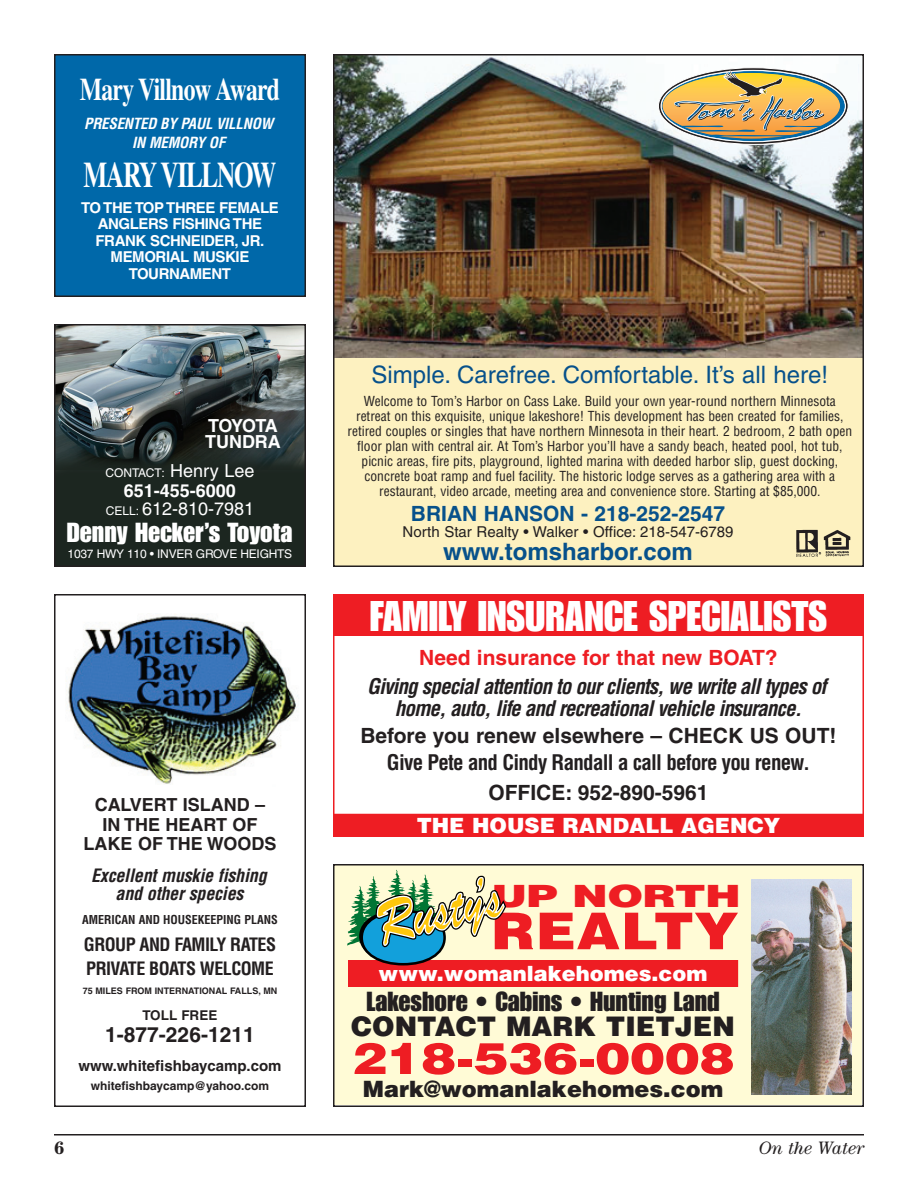
<style>
.page{position:relative;width:918px;height:1188px;background:#fff}
.page>*{position:absolute;margin:0;border:0;box-sizing:border-box;transform-origin:0 0}
.t1{font:50.85px "Helvetica Black+SVWDBL";letter-spacing:.015em;color:#ee1d23;scale:1.1 1}
.t2{font:43.5px "Helvetica Black+SVWDBL";color:#ee1d23;scale:1.2 1}
.t3{font:42px "Impact+NCSSVR";color:#fff}
.t4{font:700 36px "Times";letter-spacing:-.05em;color:#fff;scale:.7 1}
.t5{font:700 31.5px "Times";letter-spacing:-.03em;color:#fff;scale:.75 1}
.t6{font:30.75px "Helvetica Black+SVWDBL";letter-spacing:-.015em;color:#ee1d23;scale:1.4 1}
.t7{font:27px "Impact+SQPKIM";color:#231f20}
.t8{font:27px "Impact";color:#fff}
.t9{font:27px "Helvetica Black+SVWDBL";color:#231f20}
.t10{font:24px "Helvetica";color:#07518b}
.t11{font:700 24px "Helvetica";color:#07518b}
.t12{font:22.5px "Helvetica Black+SVWDBL";color:#231f20}
.t13{font:italic 21px/22.5px "Helvetica Condensed Bold+SJBAHA";color:#231f20;text-align:center}
.t14{font:21px "Helvetica Bold+ZNSSFL";color:#231f20}
.t15{font:21px "Helvetica Condensed Bold+SJBAHA";letter-spacing:-.035em;color:#231f20}
.t16{font:21px "Helvetica Bold+ZNSSFL";color:#ee1d23}
.t17{font:700 21px "Helvetica";color:#07518b}
.t18{font:21px "Helvetica Black+SVWDBL";color:#fff}
.t19{font:21px "Helvetica Black+WXSALE";color:#fff}
.t20{font:700 21px "Helvetica";color:#231f20}
.t21{font:700 18px/19.5px "Helvetica";color:#231f20;text-align:center}
.t22{font:700 condensed 18px/24px "Helvetica";letter-spacing:-.03em;color:#231f20}
.t23{font:italic 700 condensed 18px/18px "Helvetica";color:#231f20;text-align:center}
.t24{font:700 18px/18px "Helvetica";color:#fff;text-align:center}
.t25{font:700 18px/16.5px "Helvetica";letter-spacing:-.02em;color:#fff}
.t26{font:italic 18px "Century";color:#231f20}
.t27{font:700 18px "Century";color:#231f20}
.t28{font:700 15px/16.5px "Helvetica";letter-spacing:-.03em;color:#fff;text-align:center}
.t29{font:15px "Helvetica";color:#231f20}
.t30{font:italic 700 condensed 15px/19.5px "Helvetica";color:#fff;text-align:center}
.t31{font:700 15px "Helvetica";color:#231f20}
.t32{font:condensed 13.5px/15px "Helvetica";color:#231f20;text-align:center}
.t33{font:700 13.5px "Helvetica";color:#231f20}
.t34{font:700 condensed 12px "Helvetica";color:#231f20}
.t35{font:12px "Helvetica";letter-spacing:-.02em;color:#fff}
.t36{font:700 12px "Helvetica";color:#231f20}
.t37{font:12px "Helvetica";color:#fff}
.t38{font:700 9px "Helvetica";color:#231f20}
.s1{font-size:18px}
.s2{font-weight:400;font-size:12px}
.s3{font-weight:400}
</style>
<div class="page">
<hr style="left:54px;top:1134px;width:810px;height:2px;background:#231f20">
<div style="left:334px;top:596px;width:528px;height:40px;background:#ee1d23"></div>
<div style="left:334px;top:814px;width:528px;height:22px;background:#ee1d23"></div>
<div style="left:333px;top:594px;width:531px;height:243px;border:2px solid #ee1d23"></div>
<div style="left:334px;top:866px;width:528px;height:240px;background:#fffbd6"></div>
<div style="left:348px;top:960px;width:390px;height:27px;background:#ee1d23"></div>
<img style="left:751px;top:879px;width:101px;height:216px">
<div style="left:362px;top:911px;width:83px;height:53px;background:#12a0db;border-radius:50%"></div>
<div style="left:360px;top:910px;width:86px;height:55px;border:3px solid #000;border-radius:50%"></div>
<svg style="left:347px;top:870px;width:159px;height:80px"></svg>
<div style="left:333px;top:864px;width:531px;height:243px;border:2px solid #231f20"></div>
<img style="left:66px;top:614px;width:233px;height:170px">
<div style="left:54px;top:594px;width:252px;height:513px;border:2px solid #231f20"></div>
<div style="left:334px;top:55px;width:529px;height:511px;background:#fdf1c0"></div>
<img style="left:336px;top:57px;width:525px;height:300px">
<div style="left:333px;top:54px;width:531px;height:513px;border:2px solid #231f20"></div>
<img style="left:658px;top:67px;width:191px;height:78px">
<img style="left:796px;top:529px;width:55px;height:28px">
<img style="left:57px;top:327px;width:246px;height:237px">
<div style="left:54px;top:324px;width:252px;height:243px;border:2px solid #231f20"></div>
<div style="left:55px;top:55px;width:250px;height:241px;background:#0068a9"></div>
<div style="left:54px;top:54px;width:252px;height:243px;border:2px solid #231f20"></div>
<h3 class="t5" style="left:80px;top:78px;width:268px">Mary Villnow Award</h3>
<p class="t30" style="left:84px;top:115px;width:193px">PRESENTED BY PAUL VILLNOW<br>IN MEMORY OF</p>
<h3 class="t4" style="left:84px;top:162px;width:277px">MARY VILLNOW</h3>
<p class="t28" style="left:81px;top:200px;width:199px">TO THE TOP THREE FEMALE<br>ANGLERS FISHING THE<br>FRANK SCHNEIDER, JR.<br>MEMORIAL MUSKIE<br>TOURNAMENT</p>
<h3 class="t25" style="left:205px;top:419px;width:77px">TOYOTA<br>TUNDRA</h3>
<p class="t37" style="left:106px;top:469px;width:150px">CONTACT: <span class="s1">Henry Lee</span></p>
<h3 class="t24" style="left:106px;top:483px;width:150px">651-455-6000<br><span class="s2">CELL:</span> <span class="s3">612-810-7981</span></h3>
<h3 class="t8" style="left:67px;top:523px;width:227px">Denny Hecker’s Toyota</h3>
<p class="t35" style="left:68px;top:550px;width:226px">1037 HWY 110 • INVER GROVE HEIGHTS</p>
<h3 class="t21" style="left:84px;top:797px;width:194px">CALVERT ISLAND –<br>IN THE HEART OF<br>LAKE OF THE WOODS</h3>
<h3 class="t23" style="left:91px;top:867px;width:181px">Excellentmuskie fishing and otherspecies</h3>
<p class="t34" style="left:82px;top:915px;width:197px">AMERICAN AND HOUSEKEEPING PLANS</p>
<h3 class="t22" style="left:84px;top:933px;width:194px">GROUP AND FAMILY RATES<br>PRIVATE BOATS WELCOME</h3>
<p class="t38" style="left:83px;top:988px;width:196px">75 MILES FROM INTERNATIONAL FALLS, MN</p>
<p class="t33" style="left:143px;top:1010px;width:76px">TOLL FREE</p>
<h3 class="t20" style="left:105px;top:1027px;width:151px">1-877-226-1211</h3>
<p class="t31" style="left:78px;top:1060px;width:205px">www.whitefishbaycamp.com</p>
<p class="t36" style="left:91px;top:1081px;width:180px">whitefishbaycamp@yahoo.com</p>
<h3 class="t10" style="left:372px;top:366px;width:458px">Simple. Carefree. Comfortable. It’s all here!</h3>
<p class="t32" style="left:348px;top:394px;width:506px">Welcome to Tom’s Harbor on Cass Lake. Build your own year-round northern Minnesota retreat on this exquisite, unique lakeshore! This development has been created for families, retired couples or singles that have northern Minnesota in their heart. 2 bedroom, 2 bath open floor plan with central air. At Tom’s Harbor you’ll have a sandy beach, heated pool, hot tub, picnic areas, fire pits, playground, lighted marina with deeded harbor slip, guest docking, concrete boat ramp and fuel facility. The historic lodge serves as a gathering area with a restaurant, video arcade, meeting area and convenience store. Starting at $85,000.</p>
<h3 class="t17" style="left:411px;top:506px;width:316px">BRIAN HANSON - 218-252-2547</h3>
<p class="t29" style="left:403px;top:526px;width:333px">North Star Realty • Walker • Office: 218-547-6789</p>
<h3 class="t11" style="left:443px;top:542px;width:251px">www.tomsharbor.com</h3>
<h3 class="t3" style="left:370px;top:601px;width:459px">FAMILY INSURANCE SPECIALISTS</h3>
<h3 class="t16" style="left:419px;top:646px;width:360px">Need insurance for that new BOAT?</h3>
<h3 class="t13" style="left:367px;top:677px;width:465px">Giving specialattention to ourclients,we write alltypesof home,auto,life and recreationalvehicle insurance.</h3>
<h3 class="t14" style="left:360px;top:724px;width:478px">Before you renew elsewhere – CHECK US OUT!</h3>
<h3 class="t15" style="left:387px;top:755px;width:425px">Give Pete and Cindy Randall a call before you renew.</h3>
<h3 class="t14" style="left:488px;top:781px;width:222px">OFFICE: 952-890-5961</h3>
<h3 class="t19" style="left:417px;top:818px;width:365px">THE HOUSE RANDALL AGENCY</h3>
<h3 class="t6" style="left:491px;top:885px;width:180px">UP NORTH</h3>
<h1 class="t1" style="left:491px;top:913px;width:226px">REALTY</h1>
<h3 class="t18" style="left:379px;top:966px;width:330px">www.womanlakehomes.com</h3>
<h3 class="t7" style="left:366px;top:992px;width:355px">Lakeshore • Cabins • Hunting Land</h3>
<h3 class="t9" style="left:351px;top:1017px;width:385px">CONTACT MARK TIETJEN</h3>
<h2 class="t2" style="left:352px;top:1043px;width:321px">218-536-0008</h2>
<h3 class="t12" style="left:363px;top:1080px;width:362px">Mark@womanlakehomes.com</h3>
<h3 class="t27" style="left:54px;top:1141px;width:12px">6</h3>
<h3 class="t26" style="left:759px;top:1141px;width:107px">On the Water</h3>
</div>
